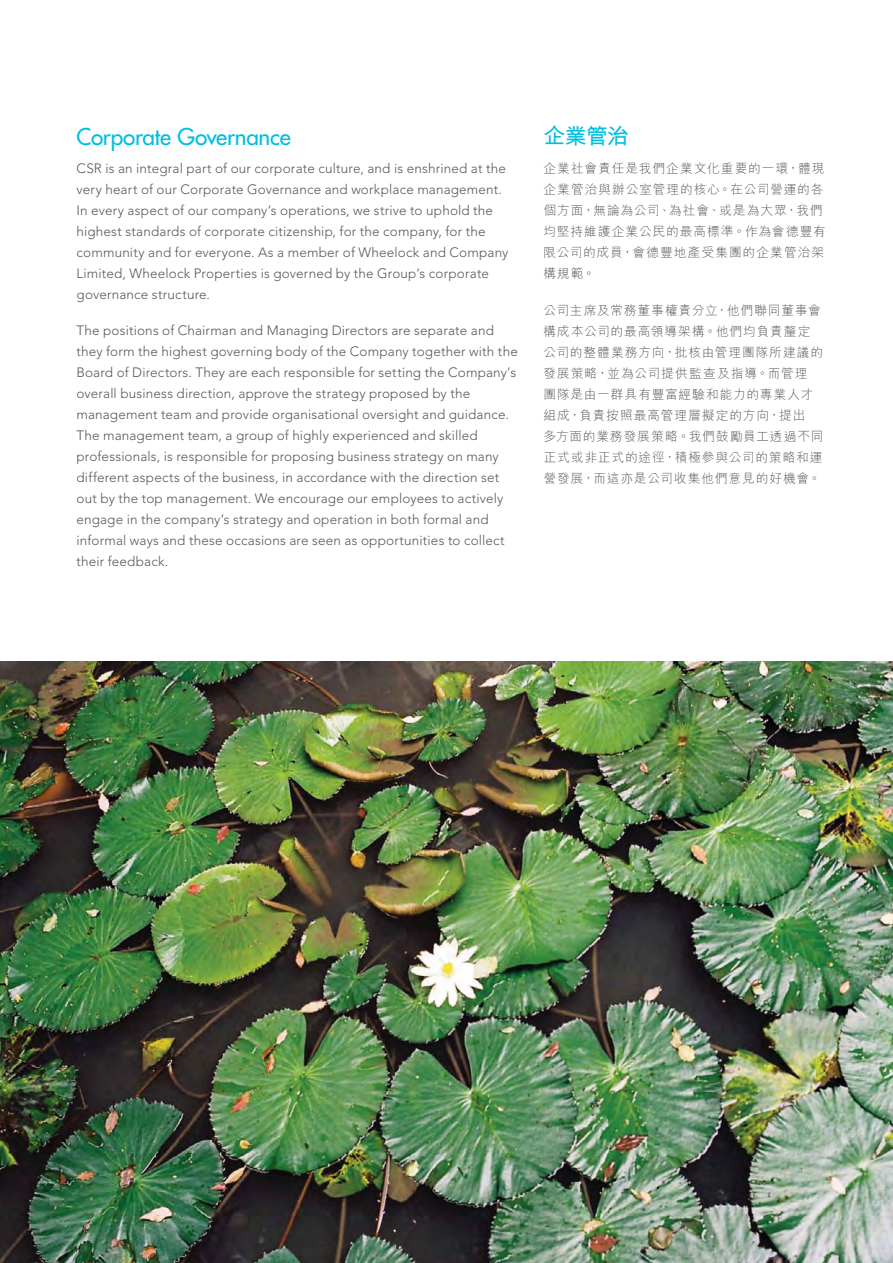
<style>
.page{position:relative;width:893px;height:1263px;background:#fff}
.page>*{position:absolute;margin:0;border:0;box-sizing:border-box;transform-origin:0 0}
.t1{font:22.5px "Futura";letter-spacing:-.01em;color:#00bfdf}
.t2{font:700 21.75px "M Hei HK";color:#00bfdf}
.t3{font:300 13.5px/21px "Avenir";letter-spacing:.01em;color:#58595b}
.t4{font:300 12.75px/21px "M Hei HK";letter-spacing:.065em;color:#58595b}
</style>
<div class="page">
<img style="left:0;top:662px;width:893px;height:601px">
<h1 class="t1" style="left:77px;top:123px;width:216px">Corporate Governance</h1>
<p class="t3" style="left:77px;top:158px;width:433px">CSR is an integral part of our corporate culture, and is enshrined at the very heart of our Corporate Governance and workplace management.<br>In every aspect of our company’s operations, we strive to uphold the highest standards of corporate citizenship, for the company, for the community and for everyone. As a member of Wheelock and Company Limited, Wheelock Properties is governed by the Group’s corporate governance structure.</p>
<p class="t3" style="left:77px;top:320px;width:443px">The positions of Chairman and Managing Directors are separate and they form the highest governing body of the Company together with the Board of Directors. They are each responsible for setting the Company’s overall business direction, approve the strategy proposed by the management team and provide organisational oversight and guidance.<br>The management team, a group of highly experienced and skilled professionals, is responsible for proposing business strategy on many different aspects of the business, in accordance with the direction set out by the top management. We encourage our employees to actively engage in the company’s strategy and operation in both formal and informal ways and these occasions are seen as opportunities to collect their feedback.</p>
<h2 class="t2" style="left:543px;top:120px;width:87px">企業管治</h2>
<p class="t4" style="left:543px;top:157px;width:284px">企業社會責任是我們企業文化重要的一環，體現企業管治與辦公室管理的核心。在公司營運的各個方面，無論為公司、為社會、或是為大眾，我們均堅持維護企業公民的最高標準。作為會德豐有限公司的成員，會德豐地產受集團的企業管治架構規範。</p>
<p class="t4" style="left:543px;top:299px;width:282px">公司主席及常務董事權責分立，他們聯同董事會構成本公司的最高領導架構。他們均負責釐定公司的整體業務方向，批核由管理團隊所建議的發展策略，並為公司提供監查及指導。而管理<br>團隊是由一群具有豐富經驗和能力的專業人才組成，負責按照最高管理層擬定的方向，提出<br>多方面的業務發展策略。我們鼓勵員工透過不同正式或非正式的途徑，積極參與公司的策略和運營發展，而這亦是公司收集他們意見的好機會。</p>
</div>
